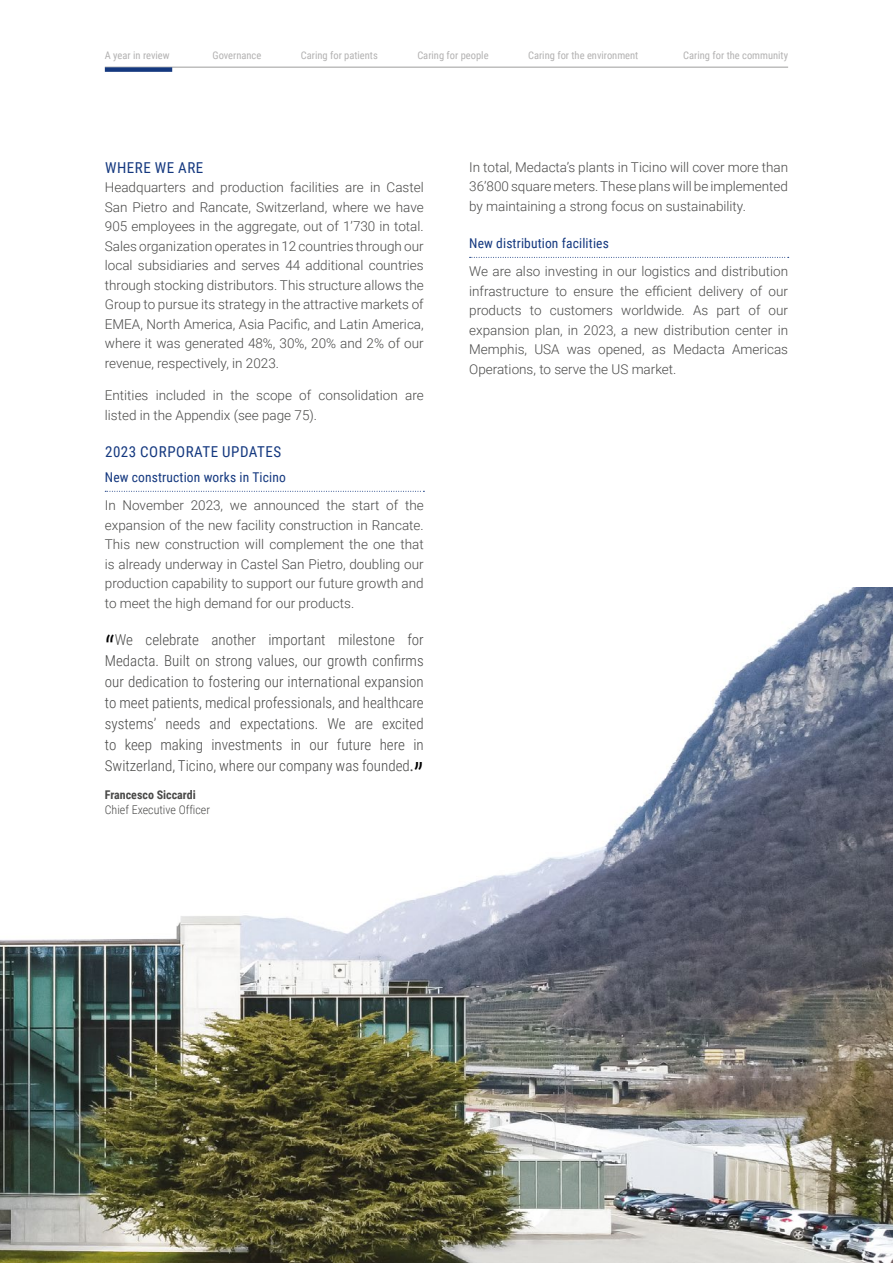
<style>
.page{position:relative;width:893px;height:1263px;background:#fff}
.page>*{position:absolute;margin:0;border:0;box-sizing:border-box;transform-origin:0 0}
.t1{font:300 36px "Roboto Condensed";color:#000}
.t2{font:300 15px/21px "Roboto Condensed";color:#4a4a49;text-align:justify}
.t3{font:15px "Roboto Condensed";letter-spacing:.035em;color:#14387f}
.t4{font:300 13.5px/19.5px "Roboto";color:#4a4a49;text-align:justify}
.t5{font:13.5px "Roboto Condensed";letter-spacing:.01em;color:#14387f}
.t6{font:300 12px "Roboto Condensed";color:#4a4a49}
.t7{font:700 12px "Roboto Condensed";color:#4a4a49}
.t8{font:10.5px "Roboto Condensed";color:#b3b2b2}
.s1{font-family:"Minion Pro";font-weight:400;font-size:16.5px}
</style>
<div class="page">
<hr style="left:105px;top:67px;width:683px;height:1px;background:#9d9d9c">
<img style="left:0;top:588px;width:893px;height:675px">
<svg style="left:105px;top:491px;width:319px;height:1px"></svg>
<svg style="left:470px;top:257px;width:319px;height:1px"></svg>
<div style="left:105px;top:67px;width:67px;height:5px;background:#14387f"></div>
<p class="t8" style="left:105px;top:48px;width:66px">A year in review</p>
<p class="t8" style="left:212px;top:48px;width:50px">Governance</p>
<p class="t8" style="left:301px;top:48px;width:79px">Caring for patients</p>
<p class="t8" style="left:417px;top:48px;width:73px">Caring for people</p>
<p class="t8" style="left:528px;top:48px;width:112px">Caring for the environment</p>
<p class="t8" style="left:683px;top:48px;width:106px">Caring for the community</p>
<p class="t3" style="left:105px;top:157px;width:100px">WHERE WE ARE</p>
<p class="t4" style="left:105px;top:177px;width:320px">Headquarters and production facilities are in Castel San Pietro and Rancate, Switzerland, where we have 905 employees in the aggregate, out of 1’730 in total.<br>Sales organization operates in 12 countries through our local subsidiaries and serves 44 additional countries through stocking distributors. This structure allows the Group to pursue its strategy in the attractive markets of EMEA, North America, Asia Pacific, and Latin America, where it was generated 48%, 30%, 20% and 2% of our revenue, respectively, in 2023.</p>
<p class="t4" style="left:105px;top:385px;width:320px">Entities included in the scope of consolidation are listed in the Appendix (see page 75).</p>
<p class="t3" style="left:105px;top:442px;width:178px">2023 CORPORATE UPDATES</p>
<p class="t5" style="left:105px;top:468px;width:182px">New construction works in Ticino</p>
<p class="t4" style="left:105px;top:495px;width:320px">In November 2023, we announced the start of the expansion of the new facility construction in Rancate.<br>This new construction will complement the one that is already underway in Castel San Pietro, doubling our production capability to support our future growth and to meet the high demand for our products.</p>
<p class="t2" style="left:105px;top:629px;width:320px;text-indent:10px">We celebrate another important milestone for Medacta. Built on strong values, our growth confirms our dedication to fostering our international expansion to meet patients, medical professionals, and healthcare systems’ needs and expectations. We are excited to keep making investments in our future here in Switzerland, Ticino, where our company was founded<span class="s1">.</span></p>
<h1 class="t1" style="left:105px;top:623px;width:12px">“</h1>
<h1 class="t1" style="left:414px;top:751px;width:12px">”</h1>
<p class="t7" style="left:105px;top:786px;width:92px">Francesco Siccardi</p>
<p class="t6" style="left:105px;top:801px;width:107px">Chief Executive Officer</p>
<p class="t4" style="left:469px;top:157px;width:320px">In total, Medacta’s plants in Ticino will cover more than 36’800 square meters. These plans will be implemented by maintaining a strong focus on sustainability.</p>
<p class="t5" style="left:469px;top:234px;width:141px">New distribution facilities</p>
<p class="t4" style="left:469px;top:261px;width:320px">We are also investing in our logistics and distribution infrastructure to ensure the efficient delivery of our products to customers worldwide. As part of our expansion plan, in 2023, a new distribution center in Memphis, USA was opened, as Medacta Americas Operations, to serve the US market.</p>
</div>
